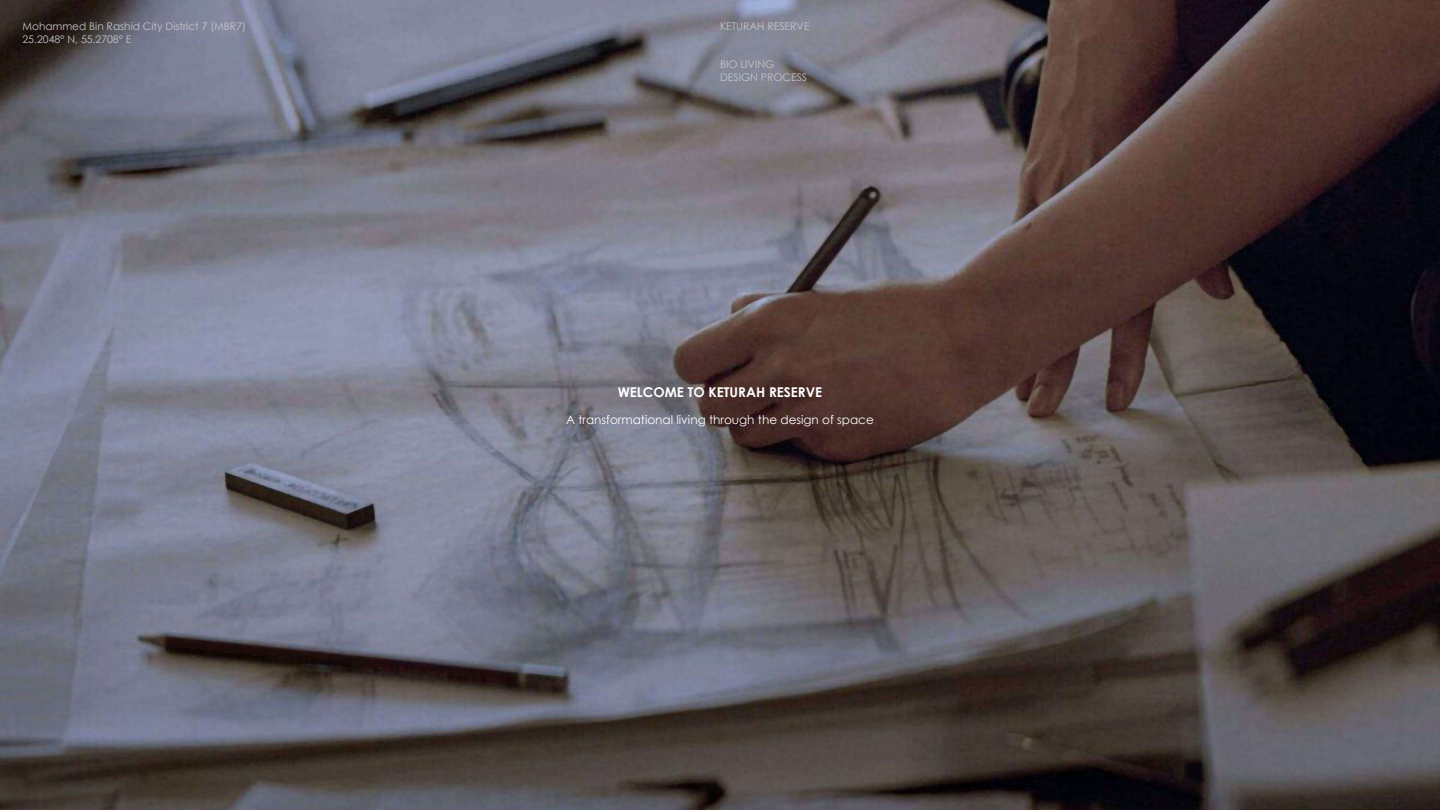
<style>
.page{position:relative;width:1440px;height:810px;background:#fff}
.page>*{position:absolute;margin:0;border:0;box-sizing:border-box;transform-origin:0 0}
.t1{font:700 13.5px "Century Gothic";color:#fff}
.t2{font:12px "Century Gothic";color:#fff}
.t3{font:10.5px/12.6px "Century Gothic";color:#c4c6c8}
</style>
<div class="page">
<img style="left:0;top:0;width:1440px;height:810px">
<p class="t3" style="left:22px;top:20px;width:225px">Mohammed Bin Rashid City District 7 (MBR7)<br>25.2048° N, 55.2708° E</p>
<p class="t3" style="left:720px;top:20px;width:91px">KETURAH RESERVE</p>
<p class="t3" style="left:720px;top:58px;width:89px">BIO LIVING<br>DESIGN PROCESS</p>
<p class="t1" style="left:618px;top:382px;width:206px">WELCOME TO KETURAH RESERVE</p>
<p class="t2" style="left:566px;top:411px;width:309px">A transformational living through the design of space</p>
</div>
